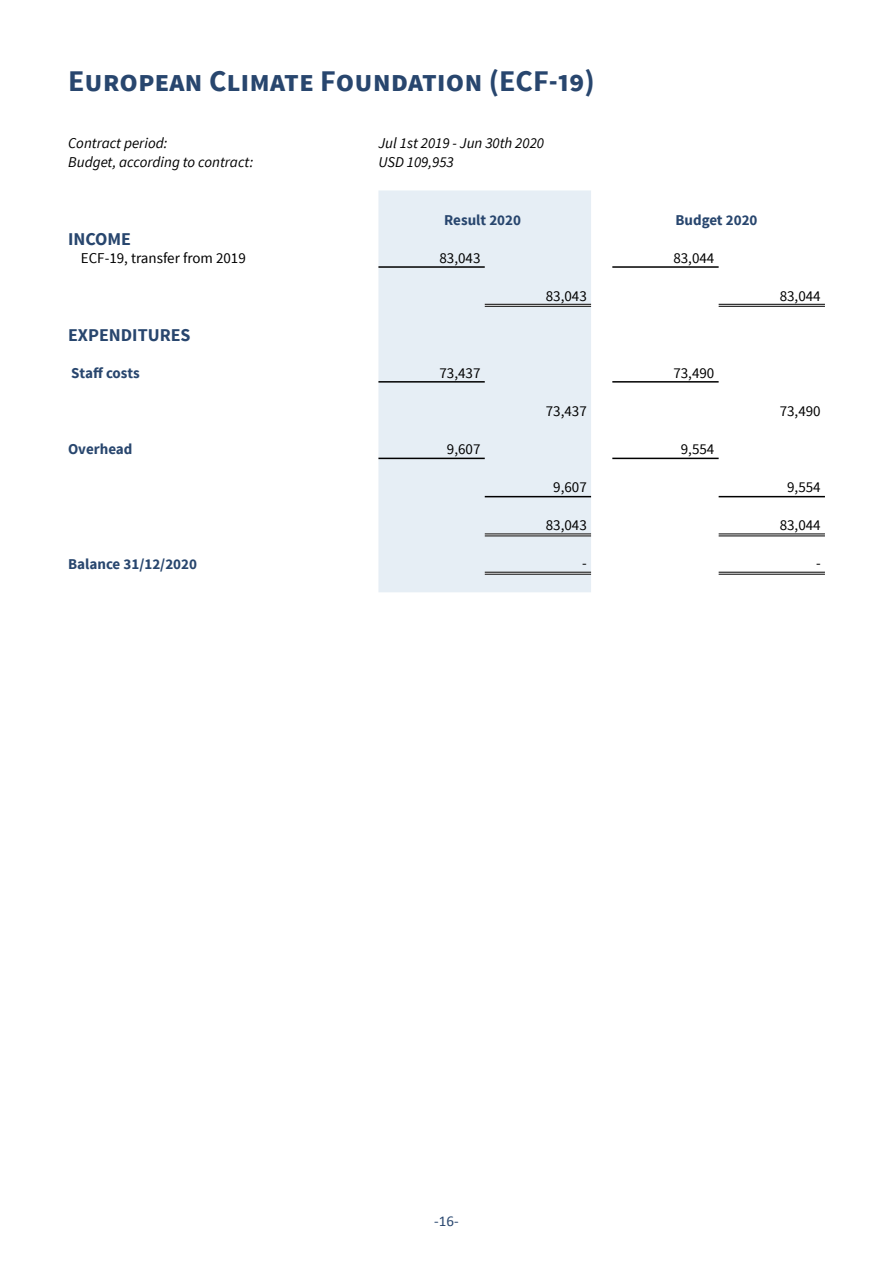
<style>
.page{position:relative;width:893px;height:1263px;background:#fff}
.page>*{position:absolute;margin:0;border:0;box-sizing:border-box;transform-origin:0 0}
.t1{font:700 30px "Source Sans Pro";color:#28466e}
.t2{font:700 18px "Source Sans Pro";color:#28466e}
.t3{font:15px "Source Sans Pro";color:#000}
.t4{font:italic 15px "Source Sans Pro";color:#000}
.t5{font:700 15px "Source Sans Pro";color:#28466e}
.t6{font:15px "Calibri";color:#28466e}
</style>
<div class="page">
<div style="left:378px;top:190px;width:213px;height:402px;background:#e6eef5"></div>
<hr style="left:485px;top:304px;width:106px;height:3px;background:#fff">
<hr style="left:485px;top:533px;width:106px;height:3px;background:#fff">
<hr style="left:485px;top:572px;width:106px;height:3px;background:#fff">
<hr style="left:485px;top:496px;width:106px;height:1px;background:#000">
<hr style="left:719px;top:496px;width:106px;height:1px;background:#000">
<hr style="left:378px;top:266px;width:107px;height:2px;background:#000">
<hr style="left:612px;top:266px;width:107px;height:2px;background:#000">
<hr style="left:485px;top:304px;width:106px;height:1px;background:#000">
<hr style="left:485px;top:306px;width:106px;height:1px;background:#000">
<hr style="left:719px;top:304px;width:106px;height:1px;background:#000">
<hr style="left:719px;top:306px;width:106px;height:1px;background:#000">
<hr style="left:378px;top:381px;width:107px;height:2px;background:#000">
<hr style="left:612px;top:381px;width:107px;height:2px;background:#000">
<hr style="left:378px;top:458px;width:107px;height:1px;background:#000">
<hr style="left:612px;top:458px;width:107px;height:1px;background:#000">
<hr style="left:485px;top:533px;width:106px;height:1px;background:#000">
<hr style="left:485px;top:535px;width:106px;height:1px;background:#000">
<hr style="left:719px;top:533px;width:106px;height:1px;background:#000">
<hr style="left:719px;top:535px;width:106px;height:1px;background:#000">
<hr style="left:485px;top:572px;width:106px;height:1px;background:#000">
<hr style="left:485px;top:574px;width:106px;height:1px;background:#000">
<hr style="left:719px;top:572px;width:106px;height:1px;background:#000">
<hr style="left:719px;top:574px;width:106px;height:1px;background:#000">
<h1 class="t1" style="left:68px;top:61px;width:528px">European Climate Foundation (ECF-19)</h1>
<p class="t4" style="left:68px;top:134px;width:101px">Contract period:</p>
<p class="t4" style="left:378px;top:134px;width:167px">Jul 1st 2019 - Jun 30th 2020</p>
<p class="t4" style="left:68px;top:153px;width:187px">Budget, according to contract:</p>
<p class="t4" style="left:378px;top:153px;width:77px">USD 109,953</p>
<p class="t5" style="left:444px;top:210px;width:78px">Result 2020</p>
<p class="t5" style="left:675px;top:210px;width:83px">Budget 2020</p>
<p class="t2" style="left:68px;top:228px;width:65px">INCOME</p>
<p class="t3" style="left:81px;top:249px;width:167px">ECF-19, transfer from 2019</p>
<p class="t3" style="left:439px;top:248px;width:43px">83,043</p>
<p class="t3" style="left:673px;top:248px;width:43px">83,044</p>
<p class="t3" style="left:546px;top:286px;width:43px">83,043</p>
<p class="t3" style="left:780px;top:286px;width:43px">83,044</p>
<p class="t2" style="left:68px;top:323px;width:124px">EXPENDITURES</p>
<p class="t5" style="left:71px;top:363px;width:70px">Staff costs</p>
<p class="t3" style="left:439px;top:363px;width:43px">73,437</p>
<p class="t3" style="left:673px;top:363px;width:43px">73,490</p>
<p class="t3" style="left:546px;top:402px;width:43px">73,437</p>
<p class="t3" style="left:780px;top:402px;width:43px">73,490</p>
<p class="t5" style="left:68px;top:440px;width:66px">Overhead</p>
<p class="t3" style="left:447px;top:440px;width:35px">9,607</p>
<p class="t3" style="left:681px;top:440px;width:35px">9,554</p>
<p class="t3" style="left:553px;top:478px;width:35px">9,607</p>
<p class="t3" style="left:787px;top:478px;width:35px">9,554</p>
<p class="t3" style="left:546px;top:516px;width:43px">83,043</p>
<p class="t3" style="left:780px;top:516px;width:43px">83,044</p>
<p class="t5" style="left:68px;top:555px;width:130px">Balance 31/12/2020</p>
<p class="t3" style="left:582px;top:554px;width:6px">-</p>
<p class="t3" style="left:816px;top:554px;width:6px">-</p>
<p class="t6" style="left:434px;top:1212px;width:26px">-16-</p>
</div>
